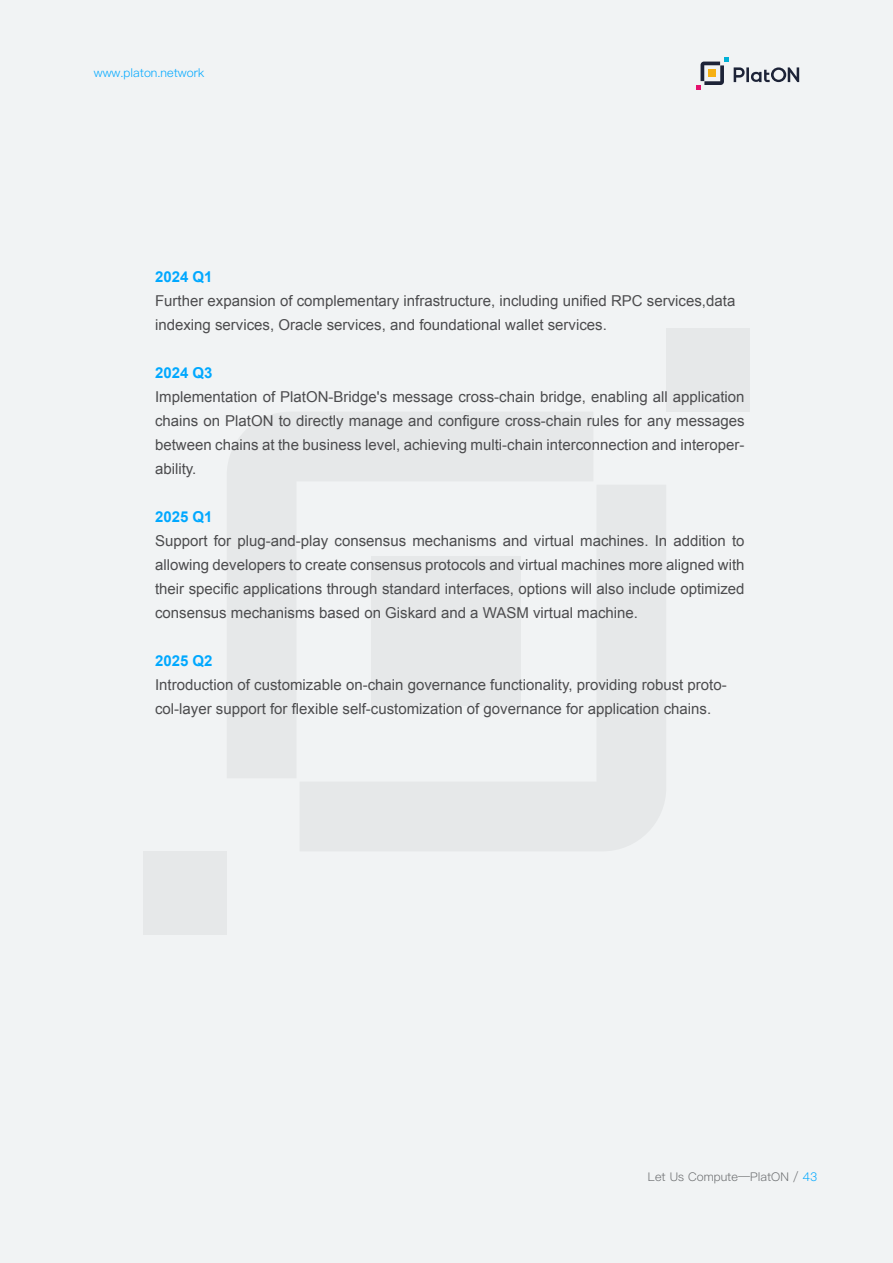
<style>
.page{position:relative;width:893px;height:1263px;background:#f1f3f4}
.page>*{position:absolute;margin:0;border:0;box-sizing:border-box;transform-origin:0 0}
.t1{font:15px/24px "Arial";color:#4c4c4e}
.t2{font:700 15px "Arial";color:#00a8ff}
.t3{font:300 12px "Ping Fang SC";color:#6c6e70}
.t4{font:300 12px "Ping Fang SC";color:#00a8ff}
.s1{color:#00a8ff}
</style>
<div class="page">
<div style="left:300px;top:485px;width:366px;height:366px;background:#e6e8e9"></div>
<svg style="left:227px;top:412px;width:366px;height:366px;fill:#e6e8e9"></svg>
<div style="left:666px;top:328px;width:83px;height:84px;background:#e6e8e9"></div>
<div style="left:144px;top:851px;width:83px;height:83px;background:#e6e8e9"></div>
<svg style="left:734px;top:67px;width:65px;height:15px"></svg>
<svg style="left:696px;top:57px;width:32px;height:32px"></svg>
<p class="t4" style="left:94px;top:65px;width:112px">www.platon.network</p>
<p class="t2" style="left:155px;top:267px;width:59px">2024 Q1</p>
<p class="t1" style="left:155px;top:289px;width:582px">Further expansion of complementary infrastructure, including unified RPC services,data indexing services, Oracle services, and foundational wallet services.</p>
<p class="t2" style="left:155px;top:363px;width:59px">2024 Q3</p>
<p class="t1" style="left:155px;top:385px;width:591px;text-align:justify">Implementation of PlatON-Bridge's message cross-chain bridge, enabling all application chains on PlatON to directly manage and configure cross-chain rules for any messages between chains at the business level, achieving multi-chain interconnection and interoper&shy;ability.</p>
<p class="t2" style="left:155px;top:507px;width:59px">2025 Q1</p>
<p class="t1" style="left:155px;top:529px;width:591px;text-align:justify">Support for plug-and-play consensus mechanisms and virtual machines. In addition to allowing developers to create consensus protocols and virtual machines more aligned with their specific applications through standard interfaces, options will also include optimized consensus mechanisms based on Giskard and a WASM virtual machine.</p>
<p class="t2" style="left:155px;top:651px;width:59px">2025 Q2</p>
<p class="t1" style="left:155px;top:673px;width:573px">Introduction of customizable on-chain governance functionality, providing robust proto&shy;col-layer support for flexible self-customization of governance for application chains.</p>
<p class="t3" style="left:648px;top:1170px;width:171px">Let Us Compute—PlatON / <span class="s1">43</span></p>
</div>
